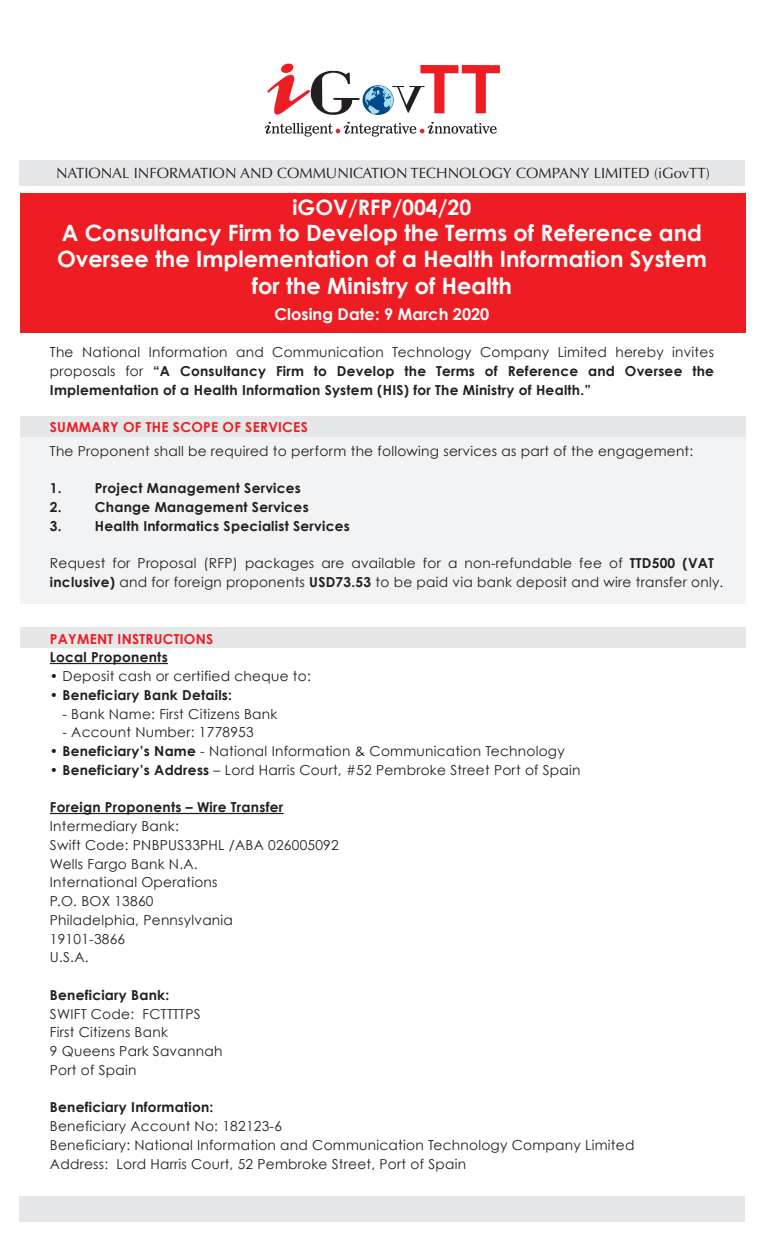
<style>
.page{position:relative;width:765px;height:1260px;background:#fff}
.page>*{position:absolute;margin:0;border:0;box-sizing:border-box;transform-origin:0 0}
.t1{font:700 22.5px/26.2px "Century Gothic";color:#fff;text-align:center}
.t2{font:700 21.25px "Century Gothic";color:#fff}
.t3{font:700 16.25px "Century Gothic";color:#fff}
.t4{font:14.88px "Optima";color:#231f20}
.t5{font:13.75px/18.8px "Century Gothic";letter-spacing:.02em;color:#231f20}
.t6{font:700 13.75px/18.8px "Century Gothic";letter-spacing:.02em;color:#231f20;text-align:justify}
.t7{font:700 13.75px "Century Gothic";letter-spacing:.02em;color:#ee1d23}
.s1{font-weight:400}
.s2{font-weight:700}
</style>
<div class="page">
<div style="left:20px;top:427px;width:725px;height:177px;background:#f2f3f4"></div>
<svg style="left:265px;top:64px;width:235px;height:73px"></svg>
<div style="left:20px;top:160px;width:725px;height:25px;background:#e6e7e9"></div>
<div style="left:20px;top:1197px;width:725px;height:25px;background:#e6e7e9"></div>
<div style="left:20px;top:194px;width:725px;height:139px;background:#ee1d23"></div>
<div style="left:20px;top:417px;width:725px;height:20px;background:#e6e7e9"></div>
<div style="left:20px;top:627px;width:725px;height:20px;background:#e6e7e9"></div>
<hr style="left:50px;top:663px;width:118px;height:1px;background:#231f20">
<hr style="left:50px;top:813px;width:234px;height:1px;background:#231f20">
<p class="t4" style="left:56px;top:165px;width:655px">NATIONAL INFORMATION AND COMMUNICATION TECHNOLOGY COMPANY LIMITED (iGovTT)</p>
<h2 class="t2" style="left:293px;top:194px;width:180px">iGOV/RFP/004/20</h2>
<h1 class="t1" style="left:57px;top:219px;width:651px">A Consultancy Firm to Develop the Terms of Reference and<br>Oversee the Implementation of a Health Information System for the Ministry of Health</h1>
<p class="t3" style="left:275px;top:304px;width:216px">Closing Date: 9 March 2020</p>
<p class="t6" style="left:50px;top:343px;width:666px"><span class="s1">The National Information and Communication Technology Company Limited hereby invites proposals for</span> “A Consultancy Firm to Develop the Terms of Reference and Oversee the Implementation of a Health Information System (HIS) for The Ministry of Health.”</p>
<p class="t7" style="left:50px;top:419px;width:259px">SUMMARY OF THE SCOPE OF SERVICES</p>
<p class="t5" style="left:50px;top:441px;width:645px">The Proponent shall be required to perform the following services as part of the engagement:</p>
<p class="t6" style="left:50px;top:479px;width:13px">1.</p>
<p class="t6" style="left:95px;top:479px;width:208px">Project Management Services</p>
<p class="t6" style="left:50px;top:498px;width:13px">2.</p>
<p class="t6" style="left:95px;top:498px;width:215px">Change Management Services</p>
<p class="t6" style="left:50px;top:516px;width:13px">3.</p>
<p class="t6" style="left:95px;top:516px;width:257px">Health Informatics Specialist Services</p>
<p class="t5" style="left:50px;top:554px;width:675px">Request for Proposal (RFP) packages are available for a non-refundable fee of <span class="s2">TTD500 (VAT inclusive)</span> and for foreign proponents <span class="s2">USD73.53</span> to be paid via bank deposit and wire transfer only.</p>
<p class="t7" style="left:50px;top:630px;width:165px">PAYMENT INSTRUCTIONS</p>
<p class="t6" style="left:50px;top:648px;width:119px">Local Proponents</p>
<p class="t5" style="left:50px;top:666px;width:262px">• Deposit cash or certified cheque to:</p>
<p class="t6" style="left:50px;top:685px;width:184px">• Beneficiary Bank Details:</p>
<p class="t5" style="left:62px;top:704px;width:217px">- Bank Name: First Citizens Bank</p>
<p class="t5" style="left:62px;top:723px;width:193px">- Account Number: 1778953</p>
<p class="t5" style="left:50px;top:741px;width:516px"><span class="s2">• Beneficiary’s Name</span> - National Information &amp; Communication Technology</p>
<p class="t5" style="left:50px;top:760px;width:532px"><span class="s2">• Beneficiary’s Address</span> – Lord Harris Court, #52 Pembroke Street Port of Spain</p>
<p class="t6" style="left:50px;top:798px;width:235px">Foreign Proponents – Wire Transfer</p>
<p class="t5" style="left:50px;top:816px;width:290px">Intermediary Bank:<br>Swift Code: PNBPUS33PHL /ABA 026005092<br>Wells Fargo Bank N.A.<br>International Operations<br>P.O. BOX 13860<br>Philadelphia, Pennsylvania<br>19101-3866<br>U.S.A.</p>
<p class="t6" style="left:50px;top:985px;width:121px">Beneficiary Bank:</p>
<p class="t5" style="left:50px;top:1004px;width:174px">SWIFT Code: FCTTTTPS<br>First Citizens Bank<br>9 Queens Park Savannah<br>Port of Spain</p>
<p class="t6" style="left:50px;top:1098px;width:165px">Beneficiary Information:</p>
<p class="t5" style="left:50px;top:1117px;width:586px">Beneficiary Account No: 182123-6<br>Beneficiary: National Information and Communication Technology Company Limited<br>Address: Lord Harris Court, 52 Pembroke Street, Port of Spain</p>
</div>
